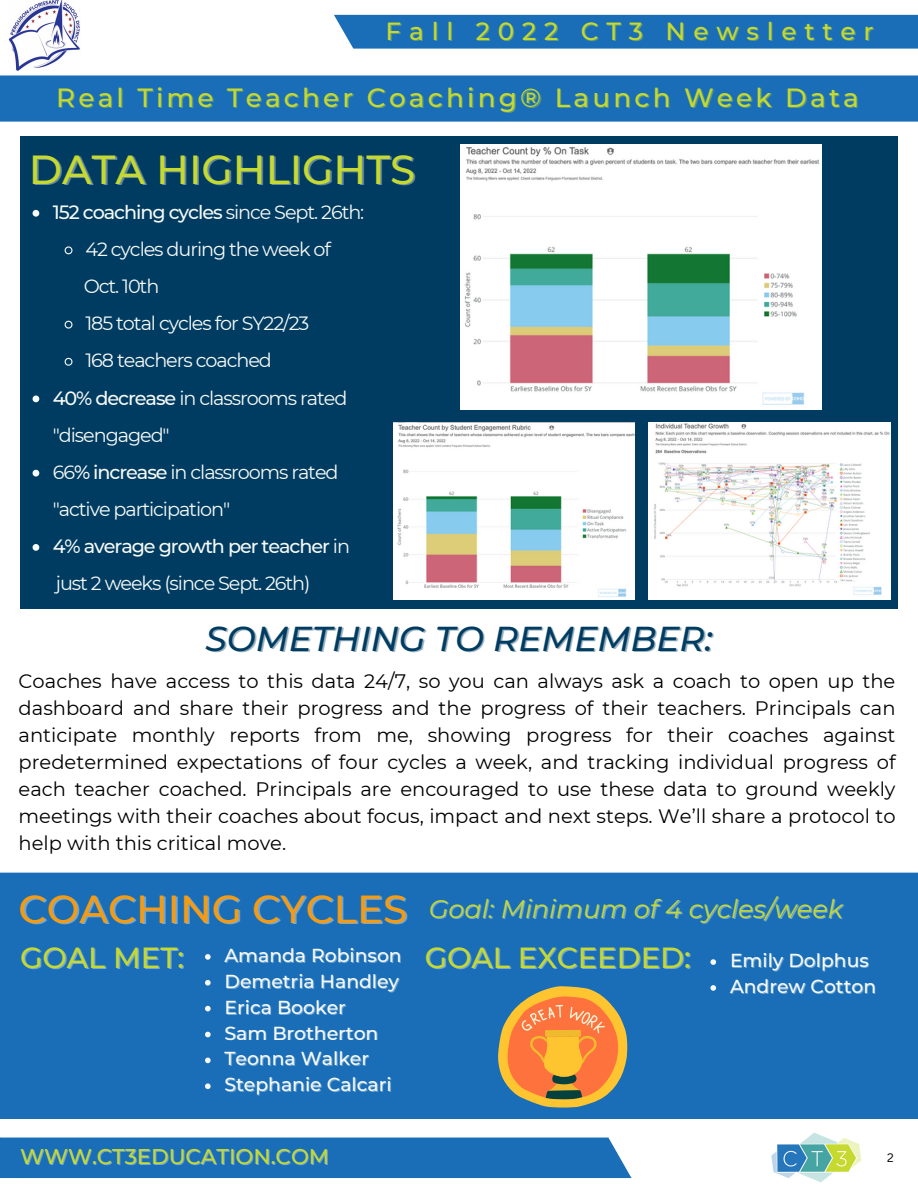
<style>
.page{position:relative;width:918px;height:1188px;background:#fff}
.page>*{position:absolute;margin:0;border:0;box-sizing:border-box;transform-origin:0 0}
.t1{font:500 40.5px "Montserrat";color:#c5d930}
.t2{font:italic 500 34.5px "Montserrat";color:#003c61}
.t3{font:500 29.1px "Montserrat";color:#c5d930}
.t4{font:500 26.25px "Montserrat";letter-spacing:.12em;color:#c5d930}
.t5{font:italic 25.5px "Montserrat";color:#c5d930}
.t6{font:500 24.75px "Montserrat";letter-spacing:.315em;color:#c5d930}
.t7{font:500 21.3px "Montserrat";color:#c5d930}
.t8{font:19.5px/27px "Montserrat";color:#000;text-align:justify}
.t9{font:19.2px/37.2px "Montserrat";letter-spacing:-.055em;color:#f7faf7;text-align:center}
.t10{font:500 19.2px "Montserrat";letter-spacing:-.055em;color:#f7faf7}
.t11{font:500 18.75px/25.8px "Montserrat";color:#f7faf7}
.t12{font:12px "Canva Sans";color:#000}
.s1{font-weight:500}
.s2{font-weight:400}
.s3{font-weight:500;font-style:normal;font-size:39px;color:#f59b12}
</style>
<div class="page">
<div style="left:0;top:75px;width:918px;height:47px;background:#196eb7"></div>
<div style="left:0;top:1138px;width:631px;height:40px;background:#196eb7"></div>
<div style="left:334px;top:15px;width:584px;height:34px;background:#196eb7"></div>
<div style="left:0;top:873px;width:918px;height:246px;background:#196eb7"></div>
<img style="left:758px;top:1111px;width:121px;height:72px">
<div style="left:20px;top:136px;width:878px;height:473px;background:#003c61"></div>
<svg style="left:498px;top:986px;width:129px;height:122px;background:#c88e54"></svg>
<img style="left:394px;top:422px;width:240px;height:178px">
<img style="left:460px;top:145px;width:361px;height:264px">
<img style="left:649px;top:422px;width:241px;height:178px">
<img style="left:9px;top:0;width:71px;height:71px">
<svg style="left:33px;top:210px;width:6px;height:7px"></svg>
<svg style="left:64px;top:246px;width:9px;height:9px"></svg>
<svg style="left:64px;top:320px;width:9px;height:9px"></svg>
<svg style="left:64px;top:357px;width:9px;height:9px"></svg>
<svg style="left:33px;top:396px;width:6px;height:6px"></svg>
<svg style="left:33px;top:470px;width:6px;height:7px"></svg>
<svg style="left:33px;top:544px;width:6px;height:7px"></svg>
<svg style="left:205px;top:954px;width:6px;height:6px"></svg>
<svg style="left:205px;top:980px;width:6px;height:6px"></svg>
<svg style="left:205px;top:1006px;width:6px;height:5px"></svg>
<svg style="left:205px;top:1032px;width:6px;height:5px"></svg>
<svg style="left:205px;top:1058px;width:6px;height:5px"></svg>
<svg style="left:205px;top:1083px;width:6px;height:6px"></svg>
<svg style="left:710px;top:959px;width:6px;height:6px"></svg>
<svg style="left:710px;top:985px;width:6px;height:6px"></svg>
<p class="t6" style="left:386px;top:16px;width:490px">Fall 2022 CT3 Newsletter</p>
<h3 class="t4" style="left:56px;top:81px;width:804px">Real Time Teacher Coaching® Launch Week Data</h3>
<h1 class="t1" style="left:29px;top:144px;width:388px">DATA HIGHLIGHTS</h1>
<p class="t9" style="left:53px;top:193px;width:313px"><span class="s1">152 coaching cycles</span> since Sept. 26th:<br>42 cycles during the week of</p>
<p class="t9" style="left:84px;top:268px;width:77px">Oct. 10th</p>
<p class="t9" style="left:85px;top:305px;width:225px">185 total cycles for SY22/23</p>
<p class="t9" style="left:85px;top:342px;width:188px">168 teachers coached</p>
<p class="t9" style="left:53px;top:379px;width:296px"><span class="s1">40% decrease</span> in classrooms rated</p>
<p class="t9" style="left:53px;top:416px;width:119px">"disengaged"</p>
<p class="t9" style="left:53px;top:453px;width:287px">66<span class="s1">% increase</span> in classrooms rated</p>
<p class="t9" style="left:53px;top:490px;width:179px">"active participation"</p>
<p class="t10" style="left:53px;top:534px;width:299px">4% average growth per teacher <span class="s2">in</span></p>
<p class="t9" style="left:56px;top:565px;width:256px">just 2 weeks (since Sept. 26th)</p>
<h2 class="t2" style="left:206px;top:617px;width:509px">SOMETHING TO REMEMBER:</h2>
<p class="t8" style="left:19px;top:667px;width:879px">Coaches have access to this data 24/7, so you can always ask a coach to open up the dashboard and share their progress and the progress of their teachers. Principals can anticipate monthly reports from me, showing progress for their coaches against predetermined expectations of four cycles a week, and tracking individual progress of each teacher coached. Principals are encouraged to use these data to ground weekly meetings with their coaches about focus, impact and next steps. We’ll share a protocol to help with this critical move.</p>
<h3 class="t5" style="left:19px;top:893px;width:826px"><span class="s3">COACHING CYCLES</span> Goal: Minimum of 4 cycles/week</h3>
<h3 class="t3" style="left:20px;top:940px;width:165px">GOAL MET:</h3>
<p class="t11" style="left:225px;top:942px;width:179px">Amanda Robinson<br>Demetria Handley<br>Erica Booker<br>Sam Brotherton<br>Teonna Walker<br>Stephanie Calcari</p>
<h3 class="t3" style="left:425px;top:940px;width:267px">GOAL EXCEEDED:</h3>
<p class="t11" style="left:730px;top:948px;width:148px">Emily Dolphus<br>Andrew Cotton</p>
<p class="t7" style="left:20px;top:1144px;width:311px">WWW.CT3EDUCATION.COM</p>
<p class="t12" style="left:887px;top:1149px;width:8px">2</p>
</div>
